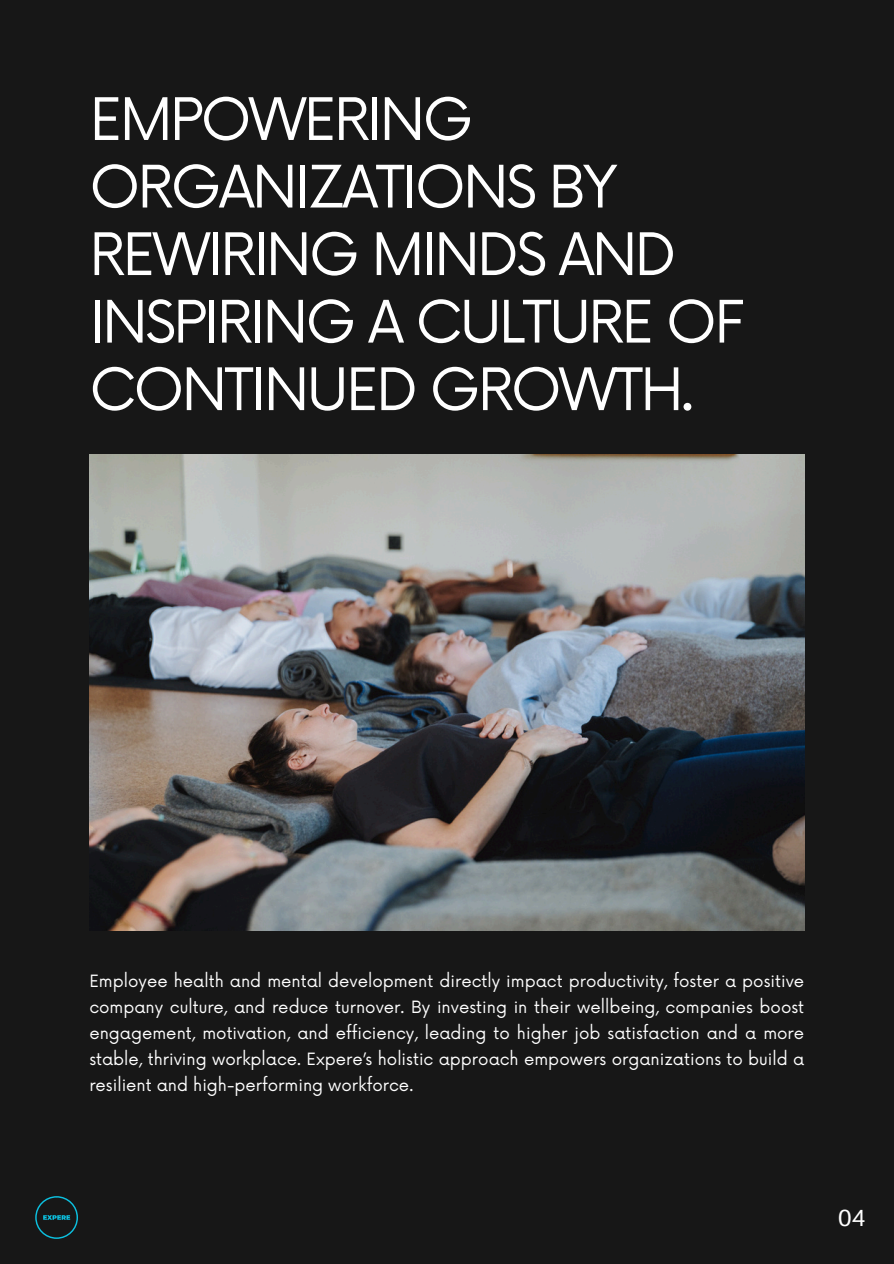
<style>
.page{position:relative;width:894px;height:1264px;background:#fff}
.page>*{position:absolute;margin:0;border:0;box-sizing:border-box;transform-origin:0 0}
.t1{font:57px/67.5px "Now";letter-spacing:-.05em;color:#fff}
.t2{font:23.4px "Aileron";color:#fff}
.t3{font:16.5px/25.8px "Now";color:#fff;text-align:justify}
</style>
<div class="page">
<div style="left:0;top:0;width:893px;height:1263px;background:#171717"></div>
<img style="left:89px;top:454px;width:715px;height:476px">
<svg style="left:35px;top:1196px;width:43px;height:42px"></svg>
<p class="t1" style="left:89px;top:88px;width:656px">EMPOWERING<br>ORGANIZATIONS BY<br>REWIRING MINDS AND<br>INSPIRING A CULTURE OF<br>CONTINUED GROWTH.</p>
<p class="t3" style="left:89px;top:969px;width:716px">Employee health and mental development directly impact productivity, foster a positive company culture, and reduce turnover. By investing in their wellbeing, companies boost engagement, motivation, and efficiency, leading to higher job satisfaction and a more stable, thriving workplace. Expere’s holistic approach empowers organizations to build a resilient and high-performing workforce.</p>
<p class="t2" style="left:838px;top:1203px;width:29px">04</p>
</div>
